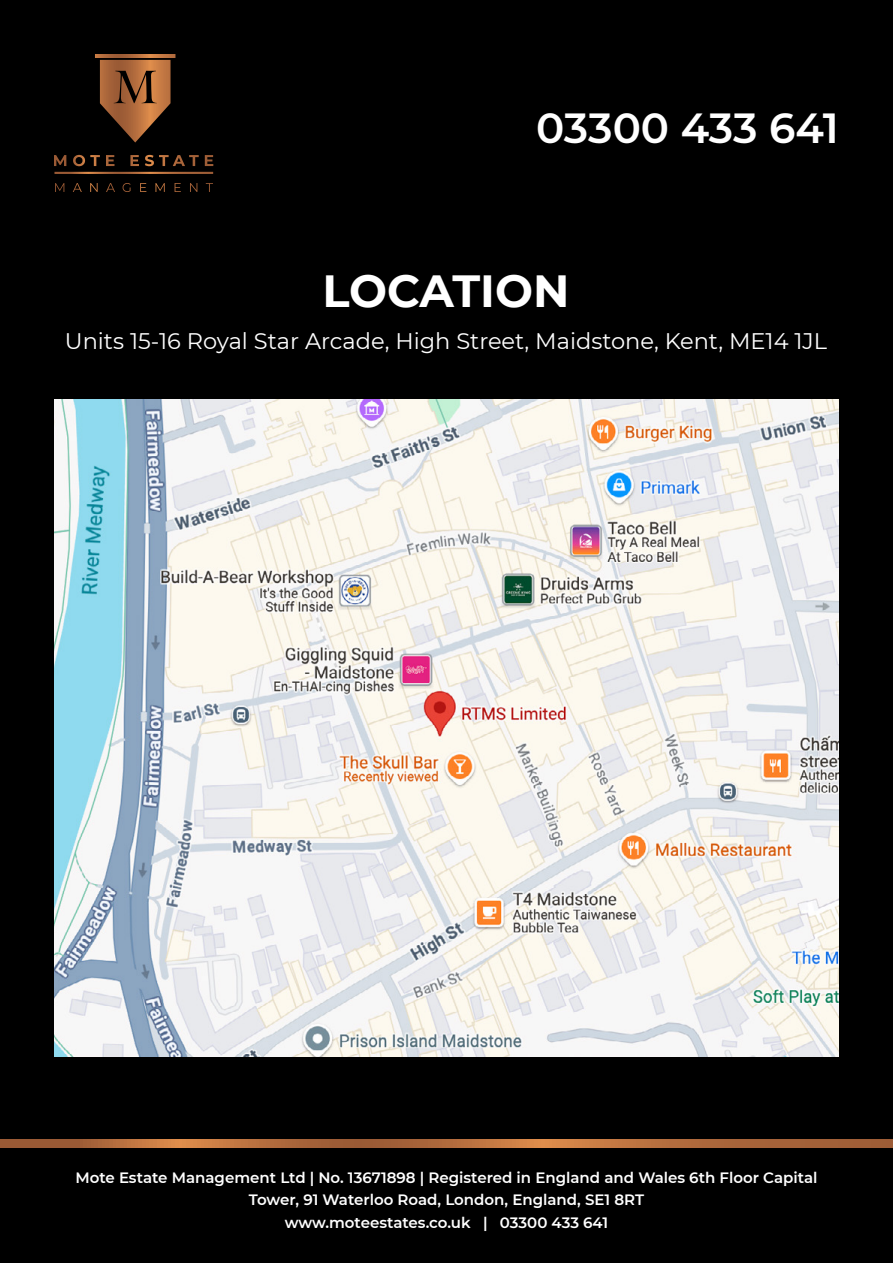
<style>
.page{position:relative;width:893px;height:1263px;background:#000}
.page>*{position:absolute;margin:0;border:0;box-sizing:border-box;transform-origin:0 0}
.t1{font:700 45px "Montserrat";color:#fff}
.t2{font:600 42px "Montserrat";letter-spacing:-.005em;color:#fff}
.t3{font:22.5px "Montserrat";color:#fff}
.t4{font:600 15px/22.6px "Montserrat";color:#fff;text-align:center}
</style>
<div class="page">
<svg style="left:0;top:1140px;width:893px;height:7px;background:#b26c3d"></svg>
<svg style="left:60px;top:54px;width:153px;height:112px"></svg>
<img style="left:55px;top:400px;width:783px;height:656px">
<h2 class="t2" style="left:536px;top:99px;width:304px">03300 433 641</h2>
<h1 class="t1" style="left:323px;top:259px;width:248px">LOCATION</h1>
<h3 class="t3" style="left:65px;top:326px;width:764px">Units 15-16 Royal Star Arcade, High Street, Maidstone, Kent, ME14 1JL</h3>
<p class="t4" style="left:75px;top:1165px;width:744px">Mote Estate Management Ltd | No. 13671898 | Registered in England and Wales 6th Floor Capital<br>Tower, 91 Waterloo Road, London, England, SE1 8RT<br>www.moteestates.co.uk | 03300 433 641</p>
</div>
